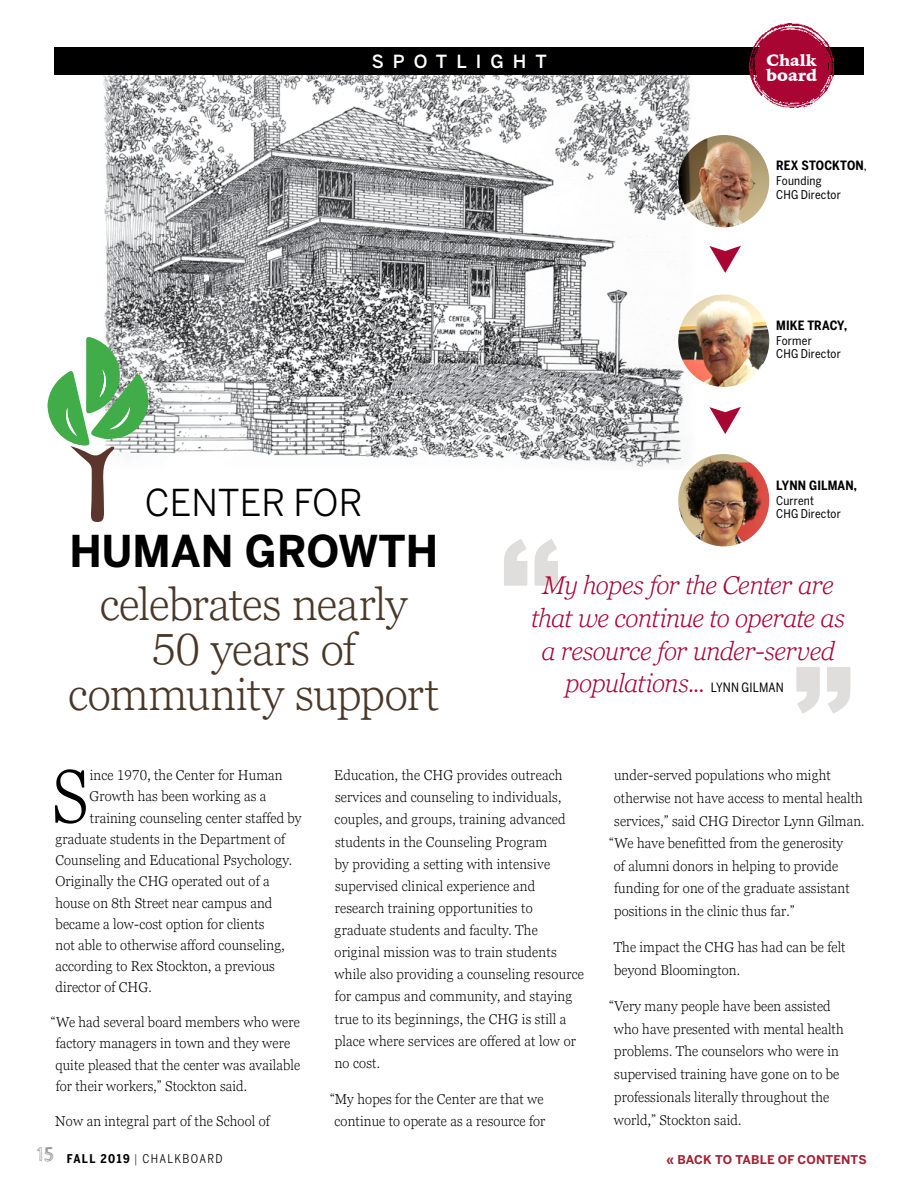
<style>
.page{position:relative;width:918px;height:1188px;background:#fff}
.page>*{position:absolute;margin:0;border:0;box-sizing:border-box;transform-origin:0 0}
.t1{font:300 75.45px "Georgia Pro";color:#000;scale:.9 1}
.t2{font:300 45px/45px "Georgia Pro";letter-spacing:-.015em;color:#493828;text-align:center}
.t3{font:700 43.5px "Benton Sans";color:#000}
.t4{font:36.75px "Benton Sans";color:#000}
.t5{font:italic 300 25.65px "Georgia Pro";letter-spacing:-.025em;color:#a90533}
.t6{font:500 18px "Benton Sans";letter-spacing:.5em;color:#fff}
.t7{font:900 16.65px "Iowan Old Style";color:#fff}
.t8{font:900 16.2px "Iowan Old Style";color:#fff}
.t9{font:300 14.25px/22.2px "Georgia Pro";letter-spacing:.01em;color:#000;scale:.95 1}
.t10{font:700 12.75px "Benton Sans Cond";letter-spacing:.01em;color:#000}
.t11{font:12.75px "Benton Sans Cond";letter-spacing:.01em;color:#000}
.t12{font:12px/13.5px "Benton Sans Cond";letter-spacing:.015em;color:#000}
.t13{font:700 12px "Benton Sans";letter-spacing:.01em;color:#a12236}
.t14{font:12px "Benton Sans Cond";letter-spacing:.11em;color:#000}
.s1{font-weight:400}
.s2{font-family:"Cabin Sketch";font-size:21px;color:#939598}
.s3{font-weight:700}
.s4{font-weight:300}
</style>
<div class="page">
<img style="left:101px;top:74px;width:594px;height:394px">
<div style="left:54px;top:47px;width:810px;height:27px;background:#000"></div>
<img style="left:749px;top:24px;width:85px;height:84px">
<img style="left:678px;top:135px;width:91px;height:92px">
<img style="left:678px;top:295px;width:91px;height:92px">
<img style="left:678px;top:454px;width:91px;height:92px">
<svg style="left:47px;top:336px;width:104px;height:186px"></svg>
<svg style="left:504px;top:539px;width:54px;height:47px"></svg>
<svg style="left:796px;top:667px;width:55px;height:47px"></svg>
<svg style="left:709px;top:407px;width:32px;height:27px"></svg>
<svg style="left:709px;top:246px;width:32px;height:27px"></svg>
<p class="t6" style="left:372px;top:50px;width:177px">SPOTLIGHT</p>
<p class="t8" style="left:767px;top:49px;width:52px">Chalk</p>
<p class="t7" style="left:766px;top:64px;width:53px">board</p>
<p class="t10" style="left:776px;top:158px;width:92px">REX STOCKTON<span class="s1">,</span></p>
<p class="t12" style="left:776px;top:174px;width:66px">Founding<br>CHG Director</p>
<h3 class="t4" style="left:145px;top:481px;width:219px">CENTER FOR</h3>
<h3 class="t3" style="left:69px;top:524px;width:370px">HUMAN GROWTH</h3>
<h2 class="t2" style="left:68px;top:584px;width:372px">celebrates nearly<br>50 years of community support</h2>
<p class="t10" style="left:776px;top:317px;width:72px">MIKE TRACY,</p>
<p class="t12" style="left:776px;top:334px;width:66px">Former<br>CHG Director</p>
<p class="t10" style="left:776px;top:477px;width:82px">LYNN GILMAN,</p>
<p class="t12" style="left:776px;top:494px;width:66px">Current<br>CHG Director</p>
<h3 class="t5" style="left:543px;top:571px;width:292px">My hopes for the Center are</h3>
<h3 class="t5" style="left:531px;top:603px;width:315px">that we continue to operate as</h3>
<h3 class="t5" style="left:541px;top:636px;width:295px">a resource for under-served</h3>
<h3 class="t5" style="left:565px;top:669px;width:141px">populations...</h3>
<p class="t11" style="left:711px;top:680px;width:75px">LYNN GILMAN</p>
<h1 class="t1" style="left:51px;top:754px;width:43px">S</h1>
<p class="t9" style="left:90px;top:765px;width:204px">ince 1970, the Center for Human</p>
<p class="t9" style="left:90px;top:786px;width:188px">Growth has been working as a</p>
<p class="t9" style="left:90px;top:807px;width:224px">training counseling center staffed by</p>
<p class="t9" style="left:55px;top:828px;width:243px">graduate students in the Department of</p>
<p class="t9" style="left:55px;top:850px;width:251px">Counseling and Educational Psychology.</p>
<p class="t9" style="left:55px;top:871px;width:227px">Originally the CHG operated out of a</p>
<p class="t9" style="left:55px;top:892px;width:230px">house on 8th Street near campus and</p>
<p class="t9" style="left:56px;top:913px;width:222px">became a low-cost option for clients</p>
<p class="t9" style="left:55px;top:935px;width:243px">not able to otherwise afford counseling,</p>
<p class="t9" style="left:56px;top:956px;width:232px">according to Rex Stockton, a previous</p>
<p class="t9" style="left:55px;top:977px;width:103px">director of CHG.</p>
<p class="t9" style="left:55px;top:1012px;width:259px;line-height:21.1px;text-indent:-5px">“We had several board members who were factory managers in town and they were quite pleased that the center was available for their workers,” Stockton said.</p>
<p class="t9" style="left:55px;top:1110px;width:227px">Now an integral part of the School of</p>
<p class="t9" style="left:334px;top:765px;width:264px">Education, the CHG provides outreach services and counseling to individuals, couples, and groups, training advanced students in the Counseling Program<br>by providing a setting with intensive supervised clinical experience and research training opportunities to graduate students and faculty. The original mission was to train students while also providing a counseling resource for campus and community, and staying true to its beginnings, the CHG is still a place where services are offered at low or no cost.</p>
<p class="t9" style="left:330px;top:1088px;width:228px;text-align:center">“My hopes for the Center are that we continue to operate as a resource for</p>
<p class="t9" style="left:614px;top:765px;width:230px">under-served populations who might</p>
<p class="t9" style="left:614px;top:787px;width:264px">otherwise not have access to mental health</p>
<p class="t9" style="left:614px;top:810px;width:265px">services,” said CHG Director Lynn Gilman.</p>
<p class="t9" style="left:609px;top:833px;width:248px">“We have benefitted from the generosity</p>
<p class="t9" style="left:614px;top:855px;width:238px">of alumni donors in helping to provide</p>
<p class="t9" style="left:614px;top:878px;width:249px">funding for one of the graduate assistant</p>
<p class="t9" style="left:614px;top:901px;width:192px">positions in the clinic thus far.”</p>
<p class="t9" style="left:614px;top:937px;width:246px;line-height:22.6px">The impact the CHG has had can be felt beyond Bloomington.</p>
<p class="t9" style="left:614px;top:995px;width:244px;line-height:22.6px;text-indent:-4px">“Very many people have been assisted who have presented with mental health problems. The counselors who were in supervised training have gone on to be professionals literally throughout the world,” Stockton said.</p>
<p class="t14" style="left:37px;top:1151px;width:188px"><span class="s2">15</span> <span class="s3">FALL 2019</span> <span class="s4">|</span> CHALKBOARD</p>
<p class="t13" style="left:667px;top:1152px;width:202px">« BACK TO TABLE OF CONTENTS</p>
</div>
